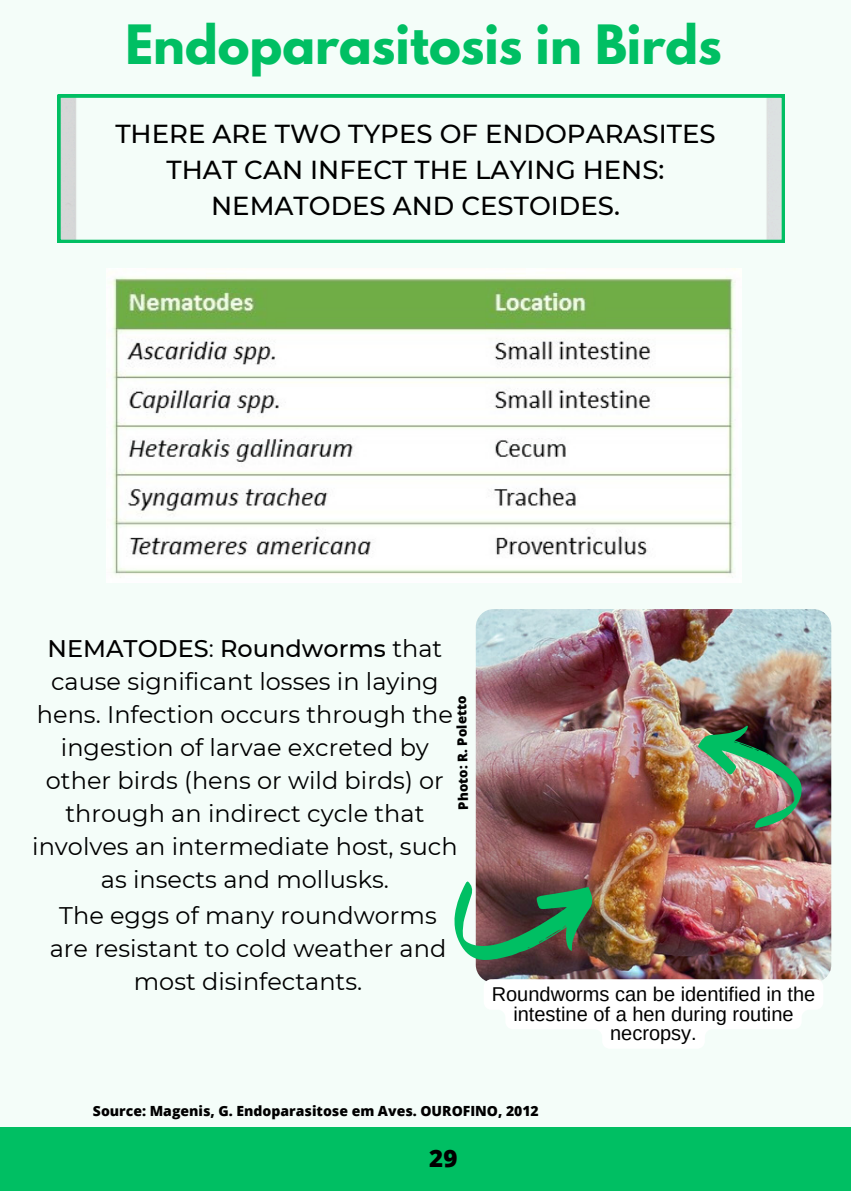
<style>
.page{position:relative;width:851px;height:1191px;background:#fff}
.page>*{position:absolute;margin:0;border:0;box-sizing:border-box;transform-origin:0 0}
.t1{font:700 48px "League Spartan";color:#00bf63}
.t2{font:500 26px/36px "Montserrat";color:#000;text-align:center}
.t3{font:24px/33px "Montserrat";color:#000;text-align:center}
.t4{font:800 24px "Open Sans";color:#000}
.t5{font:20px/19.6px "Arimo";color:#000;text-align:center}
.t6{font:800 14px "Open Sans";color:#000}
.t7{font:800 13.4px "Open Sans";color:#000}
.s1{font-weight:500}
</style>
<div class="page">
<div style="left:0;top:0;width:850px;height:1191px;background:#f4fdf9"></div>
<svg style="left:58px;top:95px;width:726px;height:148px"></svg>
<div style="left:0;top:1127px;width:850px;height:64px;background:#00bf63"></div>
<img style="left:475px;top:609px;width:356px;height:373px;border-radius:18px">
<img style="left:106px;top:269px;width:635px;height:313px">
<img style="left:454px;top:709px;width:369px;height:339px">
<p class="t1" style="left:125px;top:21px;width:598px">Endoparasitosis in Birds</p>
<p class="t2" style="left:115px;top:116px;width:602px">THERE ARE TWO TYPES OF ENDOPARASITES<br>THAT CAN INFECT THE LAYING HENS:<br>NEMATODES AND CESTOIDES.</p>
<p class="t3" style="left:32px;top:632px;width:427px"><span class="s1">NEMATODES</span>: <span class="s1">Roundworms</span> that cause significant losses in laying hens. Infection occurs through the ingestion of larvae excreted by other birds (hens or wild birds) or through an indirect cycle that involves an intermediate host, such as insects and mollusks.</p>
<h2 class="t3" style="left:50px;top:899px;width:398px">The eggs of many roundworms are resistant to cold weather and most disinfectants.</h2>
<h3 class="t7" style="left:454px;top:810px;width:116px;rotate:-91deg">Photo: R. Poletto</h3>
<h4 class="t5" style="left:491px;top:985px;width:325px">Roundworms can be identified in the intestine of a hen during routine necropsy.</h4>
<h3 class="t6" style="left:93px;top:1101px;width:447px">Source: Magenis, G. Endoparasitose em Aves. OUROFINO, 2012</h3>
<p class="t4" style="left:429px;top:1141px;width:30px">29</p>
</div>
